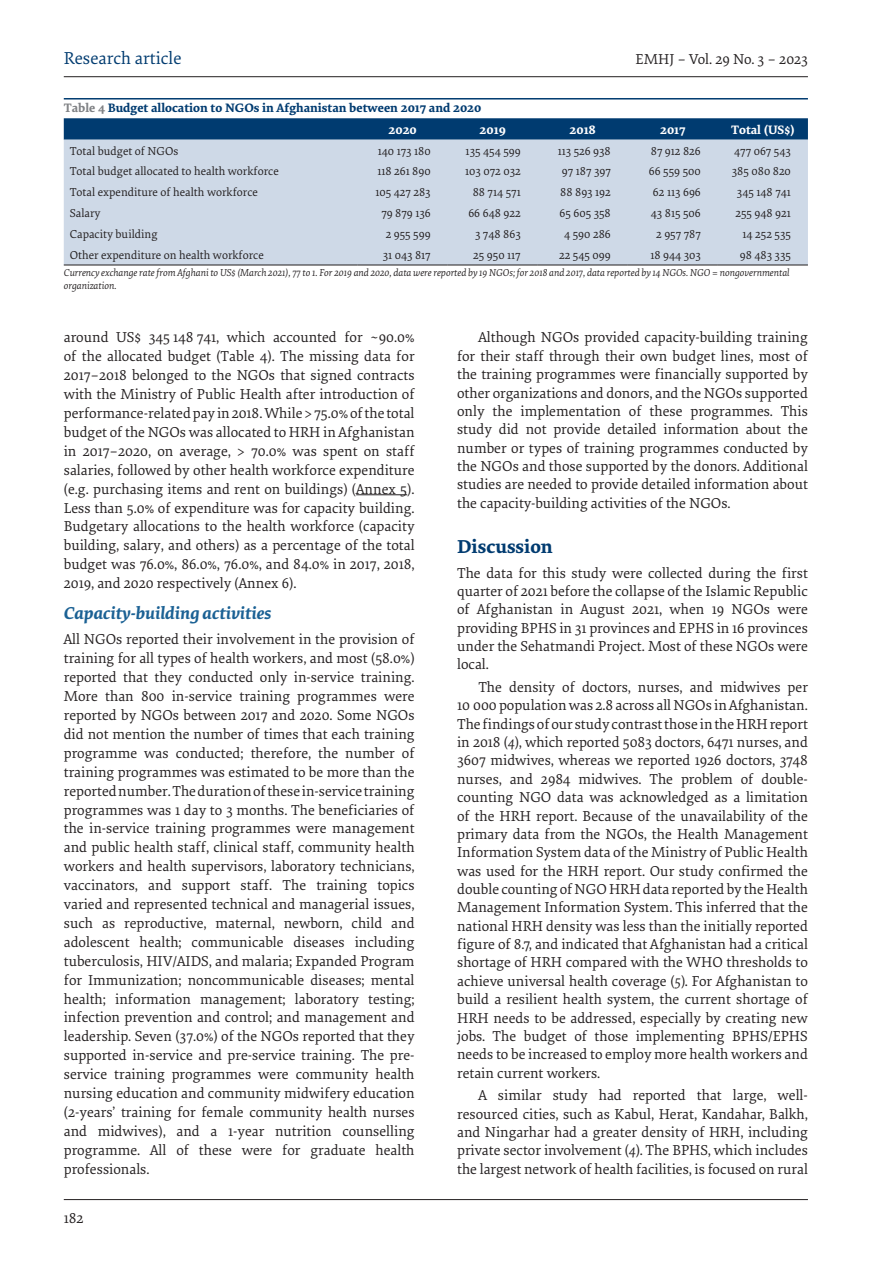
<style>
.page{position:relative;width:893px;height:1263px;background:#fff}
.page>*{position:absolute;margin:0;border:0;box-sizing:border-box;transform-origin:0 0}
.t1{font:700 19.5px "Elena";color:#003b70}
.t2{font:italic 700 18px "Elena";color:#1b6194}
.t3{font:18px "Elena";color:#003b70}
.Body_1{font:15px/18.9px "Elena";color:#231f20;text-align:justify}
.Body{font:15px/18.3px "Elena";color:#231f20;text-align:justify}
.tabletit{font:700 12.75px "Elena";color:#003b70}
.tabletxt1{font:700 12.75px "Elena";color:#fff}
.tabletxt{font:12px "Elena";color:#231f20}
.tablenote{font:italic 10.5px/12.6px "Elena";color:#231f20}
.s1{color:#808285}
.s2{font-style:italic}
</style>
<div class="page">
<hr style="left:64px;top:1199px;width:744px;height:1px;background:#231f20">
<hr style="left:64px;top:76px;width:744px;height:1px;background:#231f20">
<hr style="left:356px;top:494px;width:51px;height:1px;background:#231f20">
<hr style="left:64px;top:98px;width:744px;height:2px;background:#003b70">
<svg style="left:64px;top:118px;width:744px;height:22px;background:#114879"></svg>
<div style="left:64px;top:140px;width:744px;height:125px;background:#ced9e7"></div>
<hr style="left:64px;top:265px;width:294px;height:1px;background:#231f20">
<hr style="left:358px;top:265px;width:90px;height:1px;background:#231f20">
<hr style="left:448px;top:265px;width:90px;height:1px;background:#231f20">
<hr style="left:538px;top:265px;width:90px;height:1px;background:#231f20">
<hr style="left:628px;top:265px;width:90px;height:1px;background:#231f20">
<hr style="left:718px;top:265px;width:90px;height:1px;background:#231f20">
<div style="left:70px;top:124px;width:282px;height:13px;background:#003b70"></div>
<div style="left:364px;top:124px;width:78px;height:13px;background:#003b70"></div>
<div style="left:454px;top:124px;width:78px;height:13px;background:#003b70"></div>
<div style="left:544px;top:124px;width:78px;height:13px;background:#003b70"></div>
<div style="left:634px;top:124px;width:78px;height:13px;background:#003b70"></div>
<div style="left:724px;top:124px;width:78px;height:13px;background:#003b70"></div>
<p class="t3" style="left:64px;top:45px;width:119px">Research article</p>
<p class="Body_1" style="left:636px;top:49px;width:174px">EMHJ – Vol. 29 No. 3 – 2023</p>
<p class="tabletit" style="left:64px;top:98px;width:419px"><span class="s1">Table 4</span> Budget allocation to NGOs in Afghanistan between 2017 and 2020</p>
<p class="tabletxt1" style="left:388px;top:120px;width:30px">2020</p>
<p class="tabletxt1" style="left:480px;top:120px;width:28px">2019</p>
<p class="tabletxt1" style="left:570px;top:120px;width:28px">2018</p>
<p class="tabletxt1" style="left:660px;top:120px;width:27px">2017</p>
<p class="tabletxt1" style="left:731px;top:120px;width:65px">Total (US$)</p>
<p class="tabletxt" style="left:70px;top:142px;width:110px">Total budget of NGOs</p>
<p class="tabletxt" style="left:378px;top:142px;width:54px">140 173 180</p>
<p class="tabletxt" style="left:466px;top:142px;width:57px">135 454 599</p>
<p class="tabletxt" style="left:558px;top:142px;width:55px">113 526 938</p>
<p class="tabletxt" style="left:651px;top:142px;width:52px">87 912 826</p>
<p class="tabletxt" style="left:734px;top:142px;width:58px">477 067 543</p>
<p class="tabletxt" style="left:70px;top:163px;width:210px">Total budget allocated to health workforce</p>
<p class="tabletxt" style="left:377px;top:163px;width:55px">118 261 890</p>
<p class="tabletxt" style="left:465px;top:163px;width:57px">103 072 032</p>
<p class="tabletxt" style="left:562px;top:163px;width:50px">97 187 397</p>
<p class="tabletxt" style="left:649px;top:163px;width:53px">66 559 500</p>
<p class="tabletxt" style="left:732px;top:163px;width:61px">385 080 820</p>
<p class="tabletxt" style="left:70px;top:184px;width:190px">Total expenditure of health workforce</p>
<p class="tabletxt" style="left:375px;top:184px;width:57px">105 427 283</p>
<p class="tabletxt" style="left:473px;top:184px;width:49px">88 714 571</p>
<p class="tabletxt" style="left:560px;top:184px;width:52px">88 893 192</p>
<p class="tabletxt" style="left:653px;top:184px;width:49px">62 113 696</p>
<p class="tabletxt" style="left:737px;top:184px;width:55px">345 148 741</p>
<p class="tabletxt" style="left:70px;top:205px;width:32px">Salary</p>
<p class="tabletxt" style="left:381px;top:205px;width:51px">79 879 136</p>
<p class="tabletxt" style="left:468px;top:205px;width:54px">66 648 922</p>
<p class="tabletxt" style="left:559px;top:205px;width:53px">65 605 358</p>
<p class="tabletxt" style="left:651px;top:205px;width:52px">43 815 506</p>
<p class="tabletxt" style="left:735px;top:205px;width:57px">255 948 921</p>
<p class="tabletxt" style="left:70px;top:226px;width:89px">Capacity building</p>
<p class="tabletxt" style="left:386px;top:226px;width:47px">2 955 599</p>
<p class="tabletxt" style="left:475px;top:226px;width:47px">3 748 863</p>
<p class="tabletxt" style="left:564px;top:226px;width:48px">4 590 286</p>
<p class="tabletxt" style="left:656px;top:226px;width:46px">2 957 787</p>
<p class="tabletxt" style="left:742px;top:226px;width:50px">14 252 535</p>
<p class="tabletxt" style="left:70px;top:247px;width:196px">Other expenditure on health workforce</p>
<p class="tabletxt" style="left:383px;top:247px;width:49px">31 043 817</p>
<p class="tabletxt" style="left:473px;top:247px;width:49px">25 950 117</p>
<p class="tabletxt" style="left:559px;top:247px;width:53px">22 545 099</p>
<p class="tabletxt" style="left:650px;top:247px;width:52px">18 944 303</p>
<p class="tabletxt" style="left:740px;top:247px;width:53px">98 483 335</p>
<p class="tablenote" style="left:64px;top:266px;width:727px">Currency exchange rate from Afghani to US$ (March 2021), 77 to 1. For 2019 and 2020, data were reported by 19 NGOs; for 2018 and 2017, data reported by 14 NGOs. NGO = nongovernmental organization.</p>
<p class="Body_1" style="left:64px;top:327px;width:352px">around US$ 345 148 741, which accounted for ~90.0% of the allocated budget (Table 4). The missing data for 2017–2018 belonged to the NGOs that signed contracts with the Ministry of Public Health after introduction of performance-related pay in 2018. While &gt; 75.0% of the total budget of the NGOs was allocated to HRH in Afghanistan in 2017–2020, on average, &gt; 70.0% was spent on staff salaries, followed by other health workforce expenditure (e.g. purchasing items and rent on buildings) (Annex 5).<br>Less than 5.0% of expenditure was for capacity building.<br>Budgetary allocations to the health workforce (capacity building, salary, and others) as a percentage of the total budget was 76.0%, 86.0%, 76.0%, and 84.0% in 2017, 2018, 2019, and 2020 respectively (Annex 6).</p>
<h2 class="t2" style="left:64px;top:600px;width:209px">Capacity-building activities</h2>
<p class="Body_1" style="left:64px;top:629px;width:352px">All NGOs reported their involvement in the provision of training for all types of health workers, and most (58.0%) reported that they conducted only in-service training.<br>More than 800 in-service training programmes were reported by NGOs between 2017 and 2020. Some NGOs did not mention the number of times that each training programme was conducted; therefore, the number of training programmes was estimated to be more than the reported number. The duration of these in-service training programmes was 1 day to 3 months. The beneficiaries of the in-service training programmes were management and public health staff, clinical staff, community health workers and health supervisors, laboratory technicians, vaccinators, and support staff. The training topics varied and represented technical and managerial issues, such as reproductive, maternal, newborn, child and adolescent health; communicable diseases including tuberculosis, HIV/AIDS, and malaria; Expanded Program for Immunization; noncommunicable diseases; mental health; information management; laboratory testing; infection prevention and control; and management and leadership. Seven (37.0%) of the NGOs reported that they supported in-service and pre-service training. The pre&shy;service training programmes were community health nursing education and community midwifery education (2-years’ training for female community health nurses and midwives), and a 1-year nutrition counselling programme. All of these were for graduate health professionals.</p>
<p class="Body_1" style="left:64px;top:1208px;width:21px">182</p>
<p class="Body" style="left:457px;top:328px;width:352px;text-indent:21px">Although NGOs provided capacity-building training for their staff through their own budget lines, most of the training programmes were financially supported by other organizations and donors, and the NGOs supported only the implementation of these programmes. This study did not provide detailed information about the number or types of training programmes conducted by the NGOs and those supported by the donors. Additional studies are needed to provide detailed information about the capacity-building activities of the NGOs.</p>
<h1 class="t1" style="left:457px;top:532px;width:97px">Discussion</h1>
<p class="Body_1" style="left:457px;top:563px;width:352px;line-height:18.3px">The data for this study were collected during the first quarter of 2021 before the collapse of the Islamic Republic of Afghanistan in August 2021, when 19 NGOs were providing BPHS in 31 provinces and EPHS in 16 provinces under the Sehatmandi Project. Most of these NGOs were local.</p>
<p class="Body" style="left:457px;top:677px;width:352px;text-indent:21px">The density of doctors, nurses, and midwives per 10 000 population was 2.8 across all NGOs in Afghanistan.<br>The findings of our study contrast those in the HRH report in 2018 (<span class="s2">4</span>), which reported 5083 doctors, 6471 nurses, and 3607 midwives, whereas we reported 1926 doctors, 3748 nurses, and 2984 midwives. The problem of double&shy;counting NGO data was acknowledged as a limitation of the HRH report. Because of the unavailability of the primary data from the NGOs, the Health Management Information System data of the Ministry of Public Health was used for the HRH report. Our study confirmed the double counting of NGO HRH data reported by the Health Management Information System. This inferred that the national HRH density was less than the initially reported figure of 8.7, and indicated that Afghanistan had a critical shortage of HRH compared with the WHO thresholds to achieve universal health coverage (<span class="s2">5</span>). For Afghanistan to build a resilient health system, the current shortage of HRH needs to be addressed, especially by creating new jobs. The budget of those implementing BPHS/EPHS needs to be increased to employ more health workers and retain current workers.</p>
<p class="Body" style="left:457px;top:1085px;width:352px;text-indent:21px">A similar study had reported that large, well&shy;resourced cities, such as Kabul, Herat, Kandahar, Balkh, and Ningarhar had a greater density of HRH, including private sector involvement (<span class="s2">4</span>). The BPHS, which includes the largest network of health facilities, is focused on rural</p>
</div>
